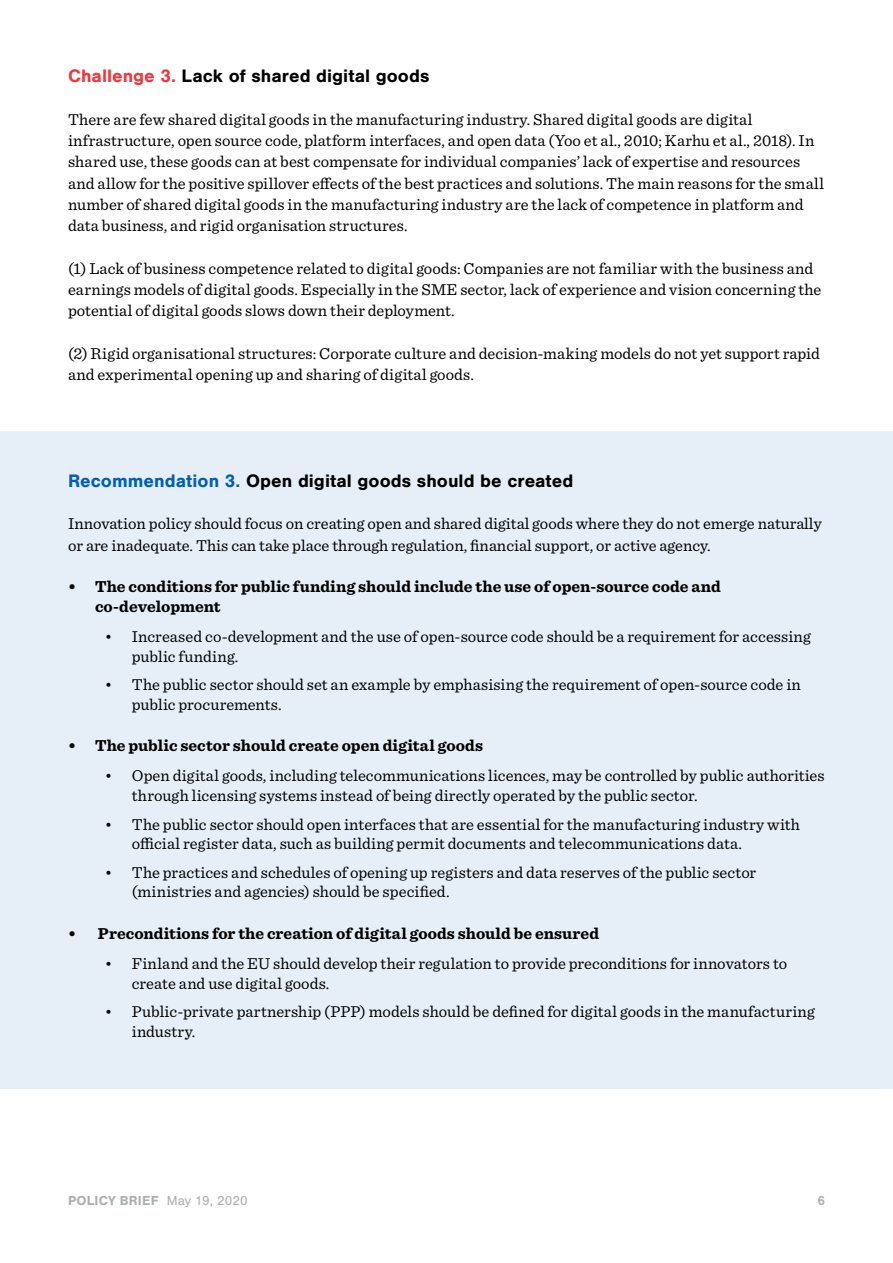
<style>
.page{position:relative;width:893px;height:1263px;background:#fff}
.page>*{position:absolute;margin:0;border:0;box-sizing:border-box;transform-origin:0 0}
.t1{font:700 18.75px "Nimbus San";color:#000}
.t2{font:16.5px/21.3px "Sentinel";color:#000}
.t3{font:700 16.5px/19.8px "Sentinel";letter-spacing:.005em;color:#000}
.t4{font:700 13.5px "Nimbus San";letter-spacing:.02em;color:#abafae}
.s1{color:#ef373c}
.s2{color:#005eb8}
.s3{font-weight:400}
</style>
<div class="page">
<div style="left:0;top:431px;width:893px;height:657px;background:#e6eff8"></div>
<p class="t1" style="left:68px;top:65px;width:363px"><span class="s1">Challenge 3.</span> Lack of shared digital goods</p>
<p class="t2" style="left:68px;top:107px;width:757px">There are few shared digital goods in the manufacturing industry. Shared digital goods are digital infrastructure, open source code, platform interfaces, and open data (Yoo et al., 2010; Karhu et al., 2018). In shared use, these goods can at best compensate for individual companies’ lack of expertise and resources and allow for the positive spillover effects of the best practices and solutions. The main reasons for the small number of shared digital goods in the manufacturing industry are the lack of competence in platform and data business, and rigid organisation structures.</p>
<p class="t2" style="left:68px;top:257px;width:755px">(1) Lack of business competence related to digital goods: Companies are not familiar with the business and earnings models of digital goods. Especially in the SME sector, lack of experience and vision concerning the potential of digital goods slows down their deployment.</p>
<p class="t2" style="left:68px;top:342px;width:753px">(2) Rigid organisational structures: Corporate culture and decision-making models do not yet support rapid and experimental opening up and sharing of digital goods.</p>
<p class="t1" style="left:68px;top:470px;width:507px"><span class="s2">Recommendation 3.</span> Open digital goods should be created</p>
<p class="t2" style="left:68px;top:512px;width:755px">Innovation policy should focus on creating open and shared digital goods where they do not emerge naturally or are inadequate. This can take place through regulation, financial support, or active agency.</p>
<p class="t3" style="left:95px;top:576px;width:627px;text-indent:-27px">• The conditions for public funding should include the use of open-source code and co-development</p>
<p class="t2" style="left:132px;top:625px;width:681px;line-height:19.8px;text-indent:-27px">• Increased co-development and the use of open-source code should be a requirement for accessing public funding.</p>
<p class="t2" style="left:132px;top:674px;width:671px;line-height:19.8px;text-indent:-27px">• The public sector should set an example by emphasising the requirement of open-source code in public procurements.</p>
<p class="t3" style="left:68px;top:735px;width:416px">• The public sector should create open digital goods</p>
<p class="t2" style="left:132px;top:765px;width:694px;line-height:19.8px;text-indent:-27px">• Open digital goods, including telecommunications licences, may be controlled by public authorities through licensing systems instead of being directly operated by the public sector.</p>
<p class="t2" style="left:132px;top:813px;width:670px;line-height:19.8px;text-indent:-27px">• The public sector should open interfaces that are essential for the manufacturing industry with official register data, such as building permit documents and telecommunications data.</p>
<p class="t2" style="left:132px;top:861px;width:626px;line-height:19.8px;text-indent:-27px">• The practices and schedules of opening up registers and data reserves of the public sector (ministries and agencies) should be specified.</p>
<p class="t3" style="left:68px;top:922px;width:533px">• Preconditions for the creation of digital goods should be ensured</p>
<p class="t2" style="left:132px;top:952px;width:657px;line-height:19.8px;text-indent:-27px">• Finland and the EU should develop their regulation to provide preconditions for innovators to create and use digital goods.</p>
<p class="t2" style="left:132px;top:1001px;width:685px;line-height:19.8px;text-indent:-27px">• Public-private partnership (PPP) models should be defined for digital goods in the manufacturing industry.</p>
<p class="t4" style="left:68px;top:1193px;width:181px">POLICY BRIEF <span class="s3">May 19, 2020</span></p>
<p class="t4" style="left:817px;top:1193px;width:9px">6</p>
</div>
